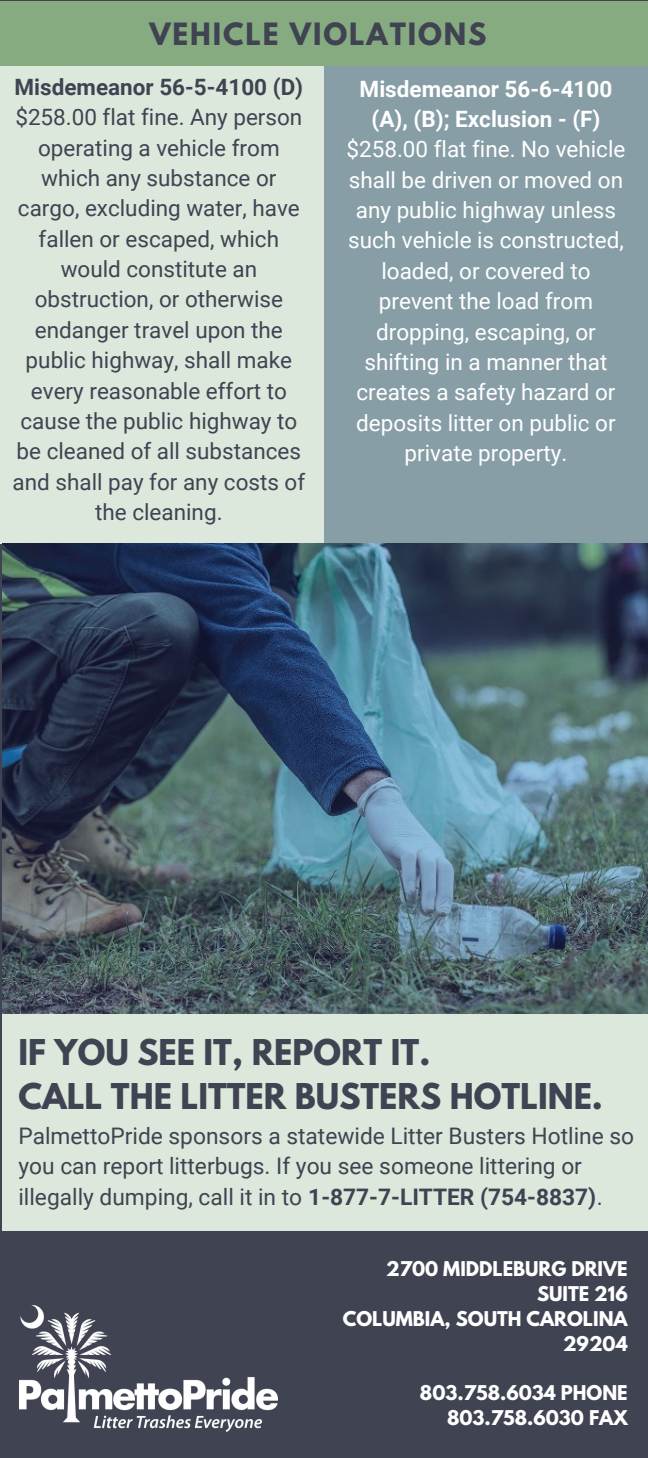
<style>
.page{position:relative;width:648px;height:1458px;background:#404352}
.page>*{position:absolute;margin:0;border:0;box-sizing:border-box;transform-origin:0 0}
.t1{font:700 31.5px/43.9px "League Spartan";color:#404352}
.t2{font:700 27.22px "League Spartan";letter-spacing:.07em;color:#404352}
.t3{font:22.72px/30.4px "Roboto";color:#404352}
.t4{font:22.5px/30.4px "Roboto";color:#404352;text-align:center}
.t5{font:22.5px/30.4px "Roboto";color:#fff;text-align:center}
.t6{font:700 22.5px/30.4px "Roboto";color:#fff;text-align:center}
.t7{font:700 22.5px "Roboto";color:#404352}
.t8{font:700 18px/24.8px "League Spartan";color:#fff;text-align:right}
.s1{font-weight:700}
</style>
<div class="page">
<div style="left:2px;top:1014px;width:646px;height:217px;background:#dce8dc"></div>
<div style="left:0;top:64px;width:461px;height:479px;background:#dce8dc"></div>
<div style="left:324px;top:64px;width:324px;height:479px;background:#879ea6"></div>
<div style="left:0;top:1px;width:648px;height:64px;background:#87ab81"></div>
<img style="left:2px;top:543px;width:646px;height:471px">
<img style="left:19px;top:1305px;width:259px;height:127px">
<p class="t2" style="left:149px;top:21px;width:339px">VEHICLE VIOLATIONS</p>
<p class="t7" style="left:15px;top:74px;width:290px">Misdemeanor 56-5-4100 (D)</p>
<p class="t4" style="left:13px;top:102px;width:294px">$258.00 flat fine. Any person operating a vehicle from which any substance or cargo, excluding water, have fallen or escaped, which would constitute an obstruction, or otherwise endanger travel upon the public highway, shall make every reasonable effort to cause the public highway to be cleaned of all substances and shall pay for any costs of the cleaning.</p>
<p class="t6" style="left:360px;top:74px;width:254px">Misdemeanor 56-6-4100 (A), (B); Exclusion - (F)</p>
<p class="t5" style="left:347px;top:134px;width:280px">$258.00 flat fine. No vehicle shall be driven or moved on any public highway unless such vehicle is constructed, loaded, or covered to prevent the load from dropping, escaping, or shifting in a manner that creates a safety hazard or deposits litter on public or private property.</p>
<h1 class="t1" style="left:18px;top:1034px;width:586px">IF YOU SEE IT, REPORT IT.<br>CALL THE LITTER BUSTERS HOTLINE.</h1>
<p class="t3" style="left:18px;top:1121px;width:617px">PalmettoPride sponsors a statewide Litter Busters Hotline so you can report litterbugs. If you see someone littering or illegally dumping, call it in to <span class="s1">1-877-7-LITTER (754-8837)</span>.</p>
<p class="t8" style="left:343px;top:1259px;width:286px">2700 MIDDLEBURG DRIVE<br>SUITE 216<br>COLUMBIA, SOUTH CAROLINA<br>29204</p>
<p class="t8" style="left:420px;top:1383px;width:209px">803.758.6034 PHONE<br>803.758.6030 FAX</p>
</div>
